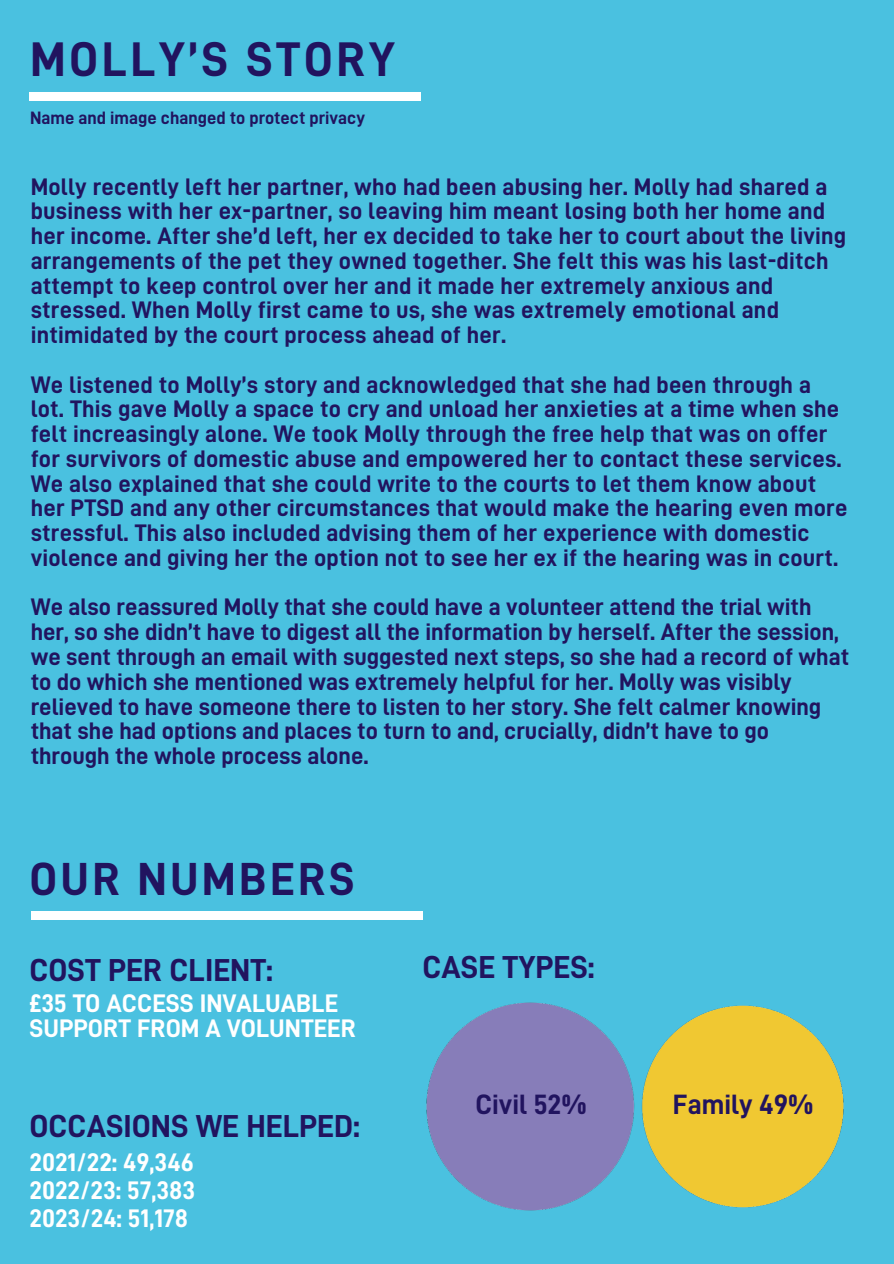
<style>
.page{position:relative;width:894px;height:1264px;background:#fff}
.page>*{position:absolute;margin:0;border:0;box-sizing:border-box;transform-origin:0 0}
.t1{font:48.75px "D DIN Bold";letter-spacing:.07em;color:#21145f}
.t2{font:46.5px "D DIN Bold";letter-spacing:.07em;color:#21145f}
.t3{font:31.8px "D DIN Bold";color:#21145f}
.t4{font:28.05px "D DIN Bold";color:#21145f}
.t5{font:25.5px/28.2px "D DIN Bold";color:#fff}
.t6{font:24px/24.8px "D DIN Bold";letter-spacing:.01em;color:#21145f}
.t7{font:18px "D DIN Bold";color:#21145f}
</style>
<div class="page">
<div style="left:0;top:0;width:893px;height:1263px;background:#4ac1e0"></div>
<div style="left:29px;top:93px;width:392px;height:8px;background:#fff"></div>
<div style="left:31px;top:911px;width:391px;height:9px;background:#fff"></div>
<img style="left:426px;top:1002px;width:418px;height:209px">
<p class="t1" style="left:30px;top:35px;width:366px">MOLLY’S STORY</p>
<h5 class="t7" style="left:30px;top:109px;width:336px">Name and image changed to protect privacy</h5>
<h1 class="t6" style="left:31px;top:174px;width:816px">Molly recently left her partner, who had been abusing her. Molly had shared a business with her ex-partner, so leaving him meant losing both her home and her income. After she’d left, her ex decided to take her to court about the living arrangements of the pet they owned together. She felt this was his last-ditch attempt to keep control over her and it made her extremely anxious and stressed. When Molly first came to us, she was extremely emotional and intimidated by the court process ahead of her.</h1>
<h3 class="t6" style="left:31px;top:372px;width:818px">We listened to Molly’s story and acknowledged that she had been through a lot. This gave Molly a space to cry and unload her anxieties at a time when she felt increasingly alone. We took Molly through the free help that was on offer for survivors of domestic abuse and empowered her to contact these services.<br>We also explained that she could write to the courts to let them know about her PTSD and any other circumstances that would make the hearing even more stressful. This also included advising them of her experience with domestic violence and giving her the option not to see her ex if the hearing was in court.</h3>
<h3 class="t6" style="left:31px;top:595px;width:819px">We also reassured Molly that she could have a volunteer attend the trial with her, so she didn’t have to digest all the information by herself. After the session, we sent through an email with suggested next steps, so she had a record of what to do which she mentioned was extremely helpful for her. Molly was visibly relieved to have someone there to listen to her story. She felt calmer knowing that she had options and places to turn to and, crucially, didn’t have to go through the whole process alone.</h3>
<h2 class="t2" style="left:29px;top:856px;width:327px">OUR NUMBERS</h2>
<h5 class="t3" style="left:29px;top:954px;width:245px">COST PER CLIENT:</h5>
<h5 class="t5" style="left:29px;top:991px;width:328px;line-height:24.8px">£35 TO ACCESS INVALUABLE<br>SUPPORT FROM A VOLUNTEER</h5>
<h5 class="t3" style="left:29px;top:1110px;width:332px">OCCASIONS WE HELPED:</h5>
<h5 class="t5" style="left:29px;top:1148px;width:167px;text-align:justify">2021/22: 49,346<br>2022/23: 57,383<br>2023/24: 51,178</h5>
<h4 class="t3" style="left:422px;top:952px;width:174px">CASE TYPES:</h4>
<p class="t4" style="left:475px;top:1090px;width:113px">Civil 52%</p>
<h4 class="t4" style="left:672px;top:1090px;width:142px">Family 49%</h4>
</div>
